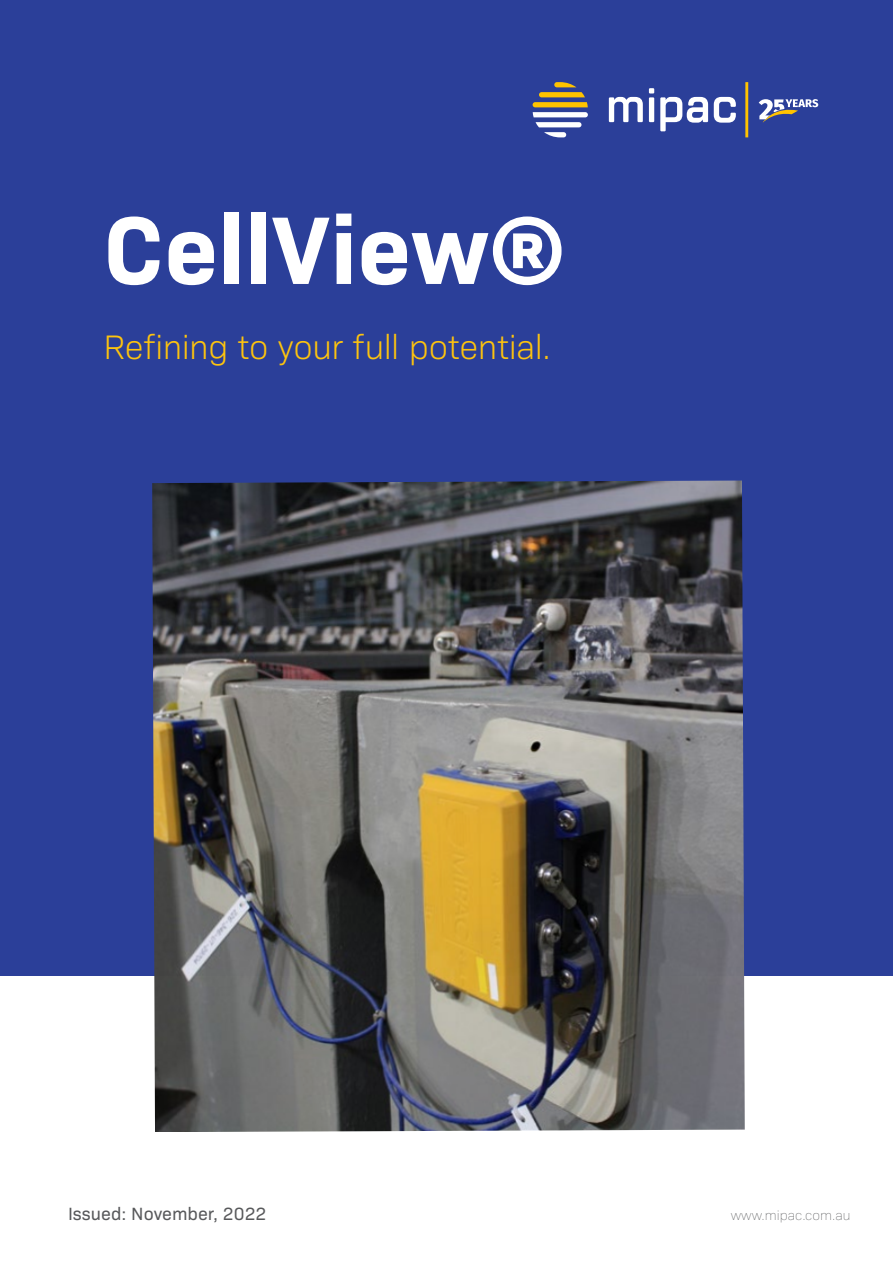
<style>
.page{position:relative;width:893px;height:1263px;background:#fff}
.page>*{position:absolute;margin:0;border:0;box-sizing:border-box;transform-origin:0 0}
.t1{font:700 97.5px "Bio Sans";color:#fff}
.t2{font:300 34.5px "Bio Sans";letter-spacing:-.01em;color:#fec40e}
.t3{font:18px "Bio Sans";color:#58595b}
.t4{font:200 13.65px "Bio Sans";color:#58595b}
</style>
<div class="page">
<div style="left:0;top:0;width:893px;height:976px;background:#2b3f99"></div>
<svg style="left:533px;top:82px;width:55px;height:55px"></svg>
<svg style="left:609px;top:97px;width:34px;height:25px"></svg>
<svg style="left:649px;top:88px;width:5px;height:34px"></svg>
<svg style="left:660px;top:97px;width:48px;height:34px"></svg>
<svg style="left:714px;top:97px;width:22px;height:26px"></svg>
<hr style="left:745px;top:82px;width:3px;height:55px;background:#ffc300">
<svg style="left:759px;top:99px;width:59px;height:24px"></svg>
<img style="left:152px;top:480px;width:593px;height:652px">
<h1 class="t1" style="left:103px;top:175px;width:462px">CellView®</h1>
<p class="t2" style="left:103px;top:322px;width:449px">Refining to your full potential.</p>
<p class="t3" style="left:68px;top:1200px;width:200px">Issued: November, 2022</p>
<p class="t4" style="left:731px;top:1206px;width:121px">www.mipac.com.au</p>
</div>
